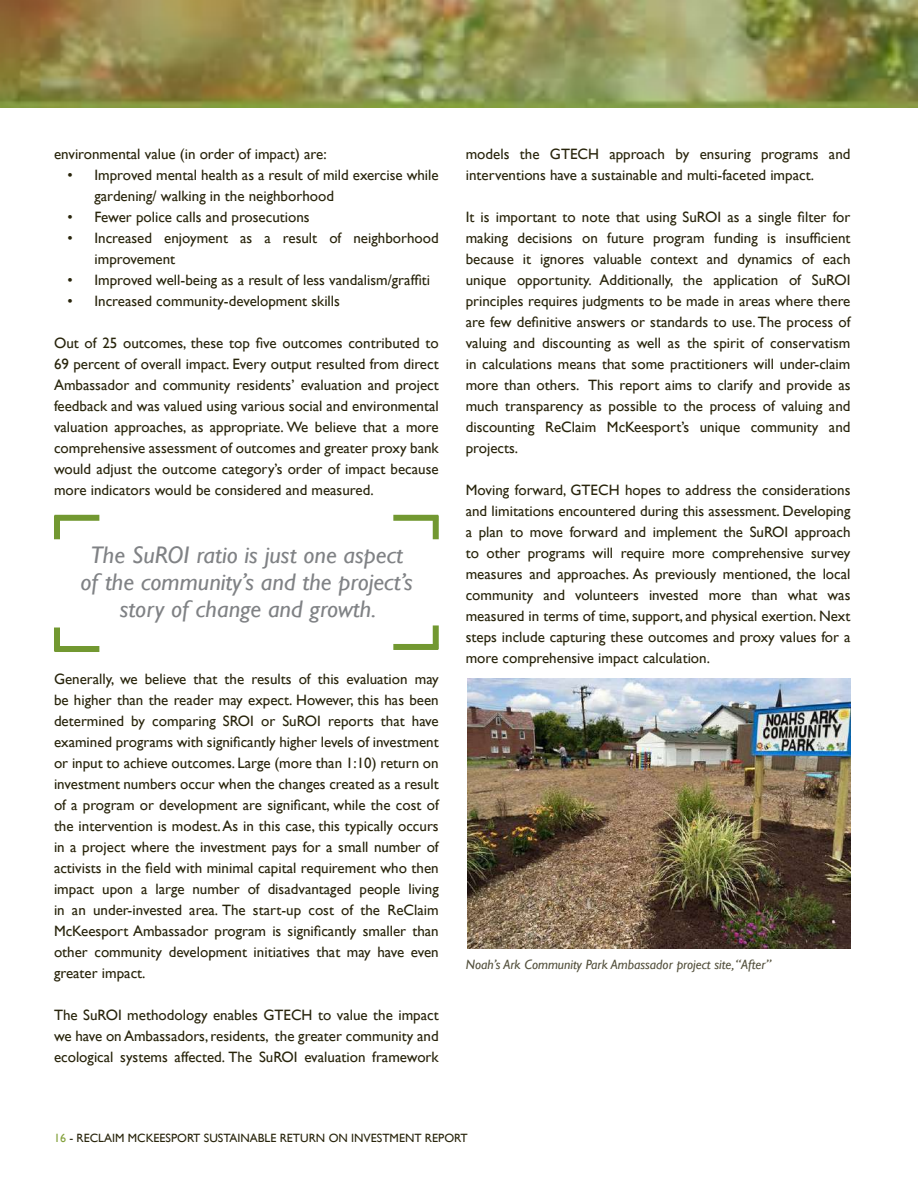
<style>
.page{position:relative;width:918px;height:1188px;background:#fff}
.page>*{position:absolute;margin:0;border:0;box-sizing:border-box;transform-origin:0 0}
.t1{font:italic 24px/27px "Gill Sans";color:#808285;text-align:center}
.t2{font:15px/21px "Gill Sans";color:#28240b;text-align:justify}
.t3{font:italic 13.5px "Gill Sans";color:#53503c}
.t4{font:12px "Gill Sans";color:#28240b}
.s1{color:#83a13b}
</style>
<div class="page">
<img style="left:0;top:0;width:918px;height:108px">
<div style="left:55px;top:515px;width:44px;height:6px;background:#729831"></div>
<div style="left:54px;top:515px;width:6px;height:24px;background:#729831"></div>
<div style="left:393px;top:644px;width:45px;height:6px;background:#729831"></div>
<div style="left:433px;top:625px;width:6px;height:24px;background:#729831"></div>
<div style="left:55px;top:646px;width:44px;height:6px;background:#729831"></div>
<div style="left:54px;top:628px;width:6px;height:23px;background:#729831"></div>
<div style="left:393px;top:515px;width:45px;height:6px;background:#729831"></div>
<div style="left:433px;top:515px;width:6px;height:24px;background:#729831"></div>
<img style="left:467px;top:678px;width:383px;height:270px">
<p class="t2" style="left:54px;top:144px;width:274px">environmental value (in order of impact) are:</p>
<p class="t2" style="left:94px;top:165px;width:346px;text-indent:-27px">• Improved mental health as a result of mild exercise while gardening/ walking in the neighborhood</p>
<p class="t2" style="left:68px;top:207px;width:244px">• Fewer police calls and prosecutions</p>
<p class="t2" style="left:94px;top:228px;width:346px;text-indent:-27px">• Increased enjoyment as a result of neighborhood improvement</p>
<p class="t2" style="left:68px;top:270px;width:364px">• Improved well-being as a result of less vandalism/graffiti</p>
<p class="t2" style="left:68px;top:291px;width:274px">• Increased community-development skills</p>
<p class="t2" style="left:54px;top:333px;width:386px">Out of 25 outcomes, these top five outcomes contributed to 69 percent of overall impact. Every output resulted from direct Ambassador and community residents’ evaluation and project feedback and was valued using various social and environmental valuation approaches, as appropriate. We believe that a more comprehensive assessment of outcomes and greater proxy bank would adjust the outcome category’s order of impact because more indicators would be considered and measured.</p>
<h1 class="t1" style="left:80px;top:542px;width:334px">The SuROI ratio is just one aspect of the community’s and the project’s story of change and growth.</h1>
<p class="t2" style="left:54px;top:669px;width:386px">Generally, we believe that the results of this evaluation may be higher than the reader may expect. However, this has been determined by comparing SROI or SuROI reports that have examined programs with significantly higher levels of investment or input to achieve outcomes. Large (more than 1:10) return on investment numbers occur when the changes created as a result of a program or development are significant, while the cost of the intervention is modest. As in this case, this typically occurs in a project where the investment pays for a small number of activists in the field with minimal capital requirement who then impact upon a large number of disadvantaged people living in an under-invested area. The start-up cost of the ReClaim McKeesport Ambassador program is significantly smaller than other community development initiatives that may have even greater impact.</p>
<p class="t2" style="left:54px;top:1005px;width:386px">The SuROI methodology enables GTECH to value the impact we have on Ambassadors, residents, the greater community and ecological systems affected. The SuROI evaluation framework</p>
<p class="t2" style="left:466px;top:144px;width:386px">models the GTECH approach by ensuring programs and interventions have a sustainable and multi-faceted impact.</p>
<p class="t2" style="left:466px;top:207px;width:386px">It is important to note that using SuROI as a single filter for making decisions on future program funding is insufficient because it ignores valuable context and dynamics of each unique opportunity. Additionally, the application of SuROI principles requires judgments to be made in areas where there are few definitive answers or standards to use. The process of valuing and discounting as well as the spirit of conservatism in calculations means that some practitioners will under-claim more than others. This report aims to clarify and provide as much transparency as possible to the process of valuing and discounting ReClaim McKeesport’s unique community and projects.</p>
<p class="t2" style="left:466px;top:480px;width:386px">Moving forward, GTECH hopes to address the considerations and limitations encountered during this assessment. Developing a plan to move forward and implement the SuROI approach to other programs will require more comprehensive survey measures and approaches. As previously mentioned, the local community and volunteers invested more than what was measured in terms of time, support, and physical exertion. Next steps include capturing these outcomes and proxy values for a more comprehensive impact calculation.</p>
<p class="t3" style="left:466px;top:956px;width:307px">Noah’s Ark Community Park Ambassador project site, “After”</p>
<p class="t4" style="left:54px;top:1131px;width:415px"><span class="s1">16</span> - RECLAIM MCKEESPORT SUSTAINABLE RETURN ON INVESTMENT REPORT</p>
</div>
